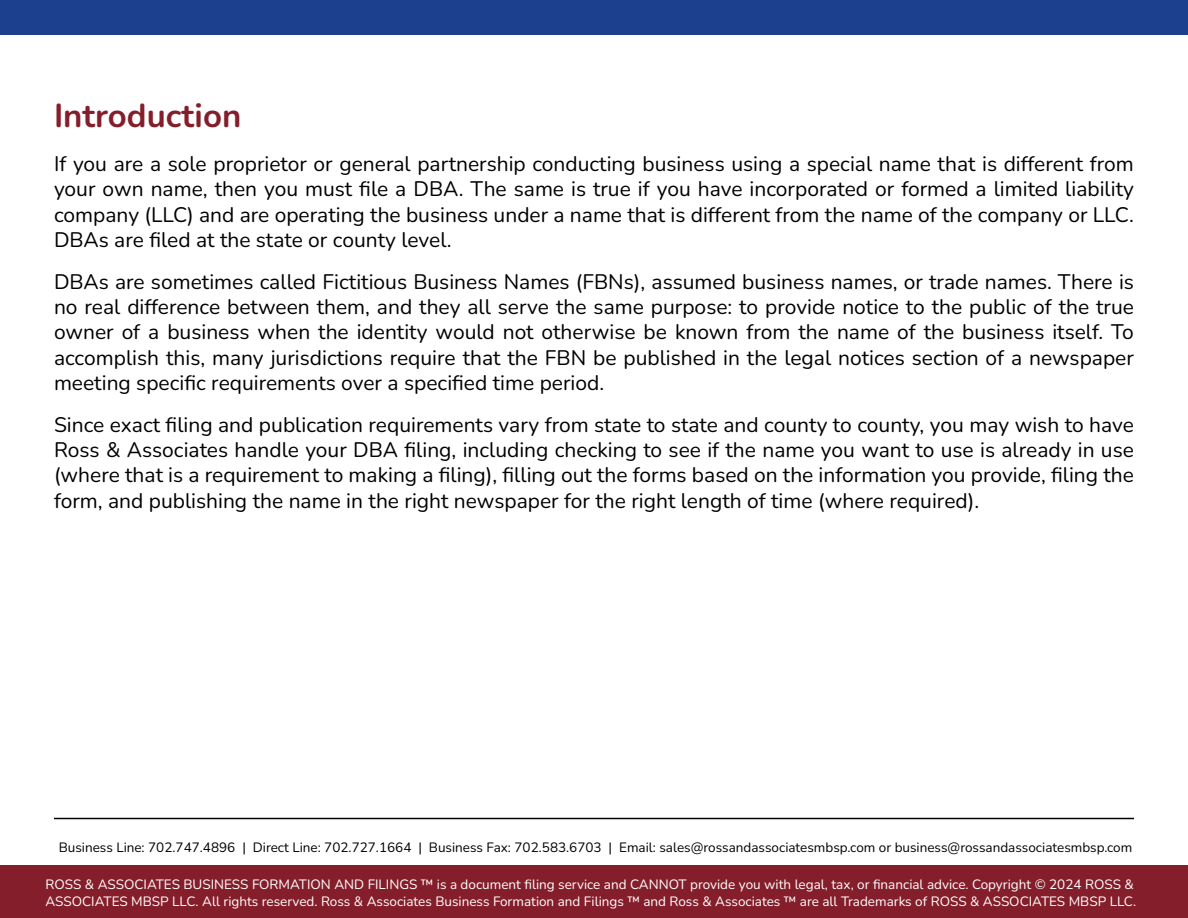
<style>
.page{position:relative;width:1188px;height:918px;background:#fff}
.page>*{position:absolute;margin:0;border:0;box-sizing:border-box;transform-origin:0 0}
.t1{font:700 33px "Nunito";color:#851e2b}
.t2{font:21px/25.2px "Nunito";color:#000;text-align:justify}
.t3{font:13.5px/16.2px "Nunito";color:#fff}
.t4{font:13.5px "Nunito";color:#000}
</style>
<div class="page">
<div style="left:0;top:865px;width:1188px;height:53px;background:#851e2b"></div>
<div style="left:0;top:0;width:1188px;height:35px;background:#1c3f8e"></div>
<hr style="left:54px;top:818px;width:1080px;height:1px;background:#000">
<h1 class="t1" style="left:54px;top:92px;width:189px">Introduction</h1>
<p class="t2" style="left:54px;top:150px;width:1082px">If you are a sole proprietor or general partnership conducting business using a special name that is different from your own name, then you must file a DBA. The same is true if you have incorporated or formed a limited liability company (LLC) and are operating the business under a name that is different from the name of the company or LLC.<br>DBAs are filed at the state or county level.</p>
<p class="t2" style="left:54px;top:268px;width:1082px">DBAs are sometimes called Fictitious Business Names (FBNs), assumed business names, or trade names. There is no real difference between them, and they all serve the same purpose: to provide notice to the public of the true owner of a business when the identity would not otherwise be known from the name of the business itself. To accomplish this, many jurisdictions require that the FBN be published in the legal notices section of a newspaper meeting specific requirements over a specified time period.</p>
<p class="t2" style="left:54px;top:411px;width:1082px">Since exact filing and publication requirements vary from state to state and county to county, you may wish to have Ross &amp; Associates handle your DBA filing, including checking to see if the name you want to use is already in use (where that is a requirement to making a filing), filling out the forms based on the information you provide, filing the form, and publishing the name in the right newspaper for the right length of time (where required).</p>
<p class="t4" style="left:59px;top:838px;width:1075px">Business Line: 702.747.4896 | Direct Line: 702.727.1664 | Business Fax: 702.583.6703 | Email: sales@rossandassociatesmbsp.com or business@rossandassociatesmbsp.com</p>
<p class="t3" style="left:45px;top:876px;width:1092px">ROSS &amp; ASSOCIATES BUSINESS FORMATION AND FILINGS ™ is a document filing service and CANNOT provide you with legal, tax, or financial advice. Copyright © 2024 ROSS &amp;<br>ASSOCIATES MBSP LLC. All rights reserved. Ross &amp; Associates Business Formation and Filings ™ and Ross &amp; Associates ™ are all Trademarks of ROSS &amp; ASSOCIATES MBSP LLC.</p>
</div>
